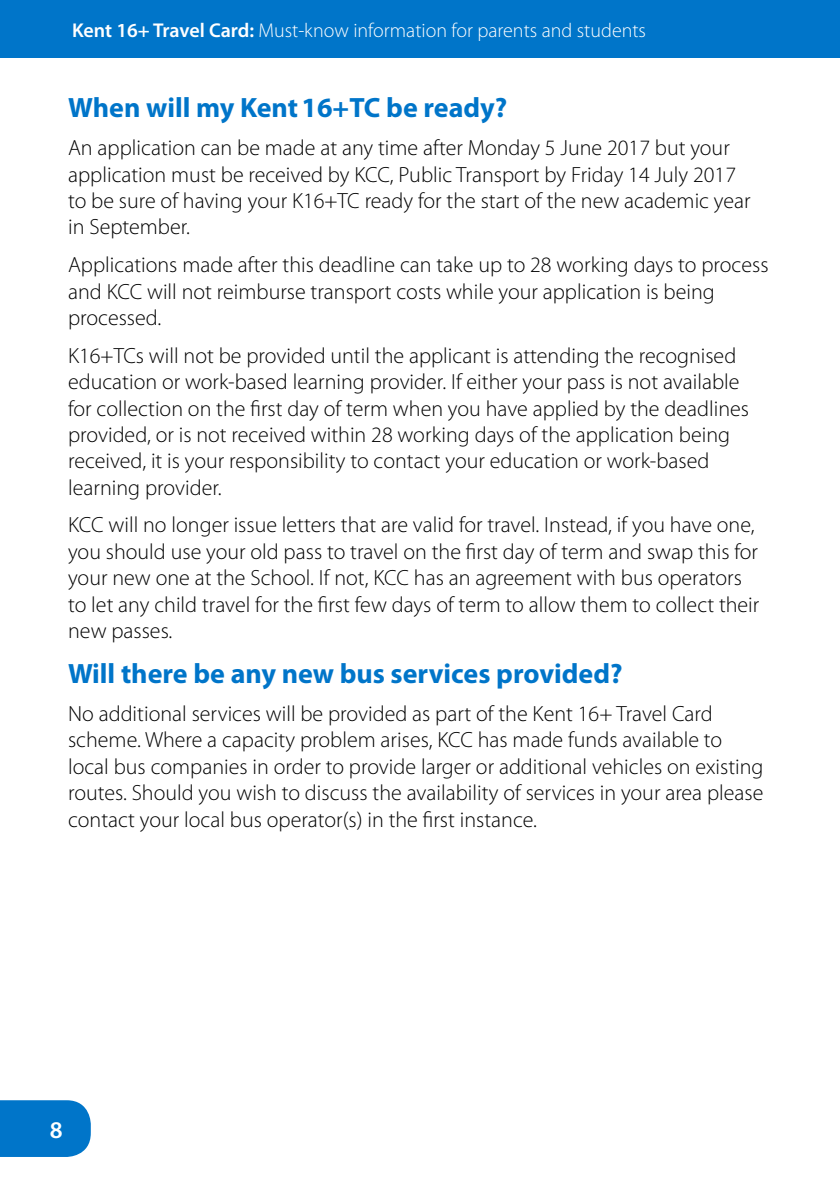
<style>
.page{position:relative;width:840px;height:1191px;background:#fff}
.page>*{position:absolute;margin:0;border:0;box-sizing:border-box;transform-origin:0 0}
.t1{font:700 28px "Myriad Pro";color:#0075c9}
.t2{font:600 24px "Myriad Pro";color:#fff}
.t3{font:300 22px/26.4px "Myriad Pro";color:#000}
.t4{font:300 20px "Myriad Pro";color:#fff}
.s1{font-weight:600}
</style>
<div class="page">
<div style="left:0;top:0;width:839px;height:58px;background:#0075c9"></div>
<div style="left:0;top:1100px;width:91px;height:57px;background:#0075c9"></div>
<p class="t4" style="left:72px;top:18px;width:575px"><span class="s1">Kent 16+ Travel Card:</span> Must-know information for parents and students</p>
<p class="t1" style="left:68px;top:90px;width:440px">When will my Kent 16+TC be ready?</p>
<p class="t3" style="left:68px;top:134px;width:683px">An application can be made at any time after Monday 5 June 2017 but your application must be received by KCC, Public Transport by Friday 14 July 2017 to be sure of having your K16+TC ready for the start of the new academic year in September.</p>
<p class="t3" style="left:68px;top:251px;width:701px">Applications made after this deadline can take up to 28 working days to process and KCC will not reimburse transport costs while your application is being processed.</p>
<p class="t3" style="left:68px;top:342px;width:682px">K16+TCs will not be provided until the applicant is attending the recognised education or work-based learning provider. If either your pass is not available for collection on the first day of term when you have applied by the deadlines provided, or is not received within 28 working days of the application being received, it is your responsibility to contact your education or work-based learning provider.</p>
<p class="t3" style="left:68px;top:512px;width:692px">KCC will no longer issue letters that are valid for travel. Instead, if you have one, you should use your old pass to travel on the first day of term and swap this for your new one at the School. If not, KCC has an agreement with bus operators to let any child travel for the first few days of term to allow them to collect their new passes.</p>
<p class="t1" style="left:68px;top:655px;width:555px">Will there be any new bus services provided?</p>
<p class="t3" style="left:68px;top:700px;width:696px">No additional services will be provided as part of the Kent 16+ Travel Card scheme. Where a capacity problem arises, KCC has made funds available to local bus companies in order to provide larger or additional vehicles on existing routes. Should you wish to discuss the availability of services in your area please contact your local bus operator(s) in the first instance.</p>
<p class="t2" style="left:50px;top:1114px;width:14px">8</p>
</div>
